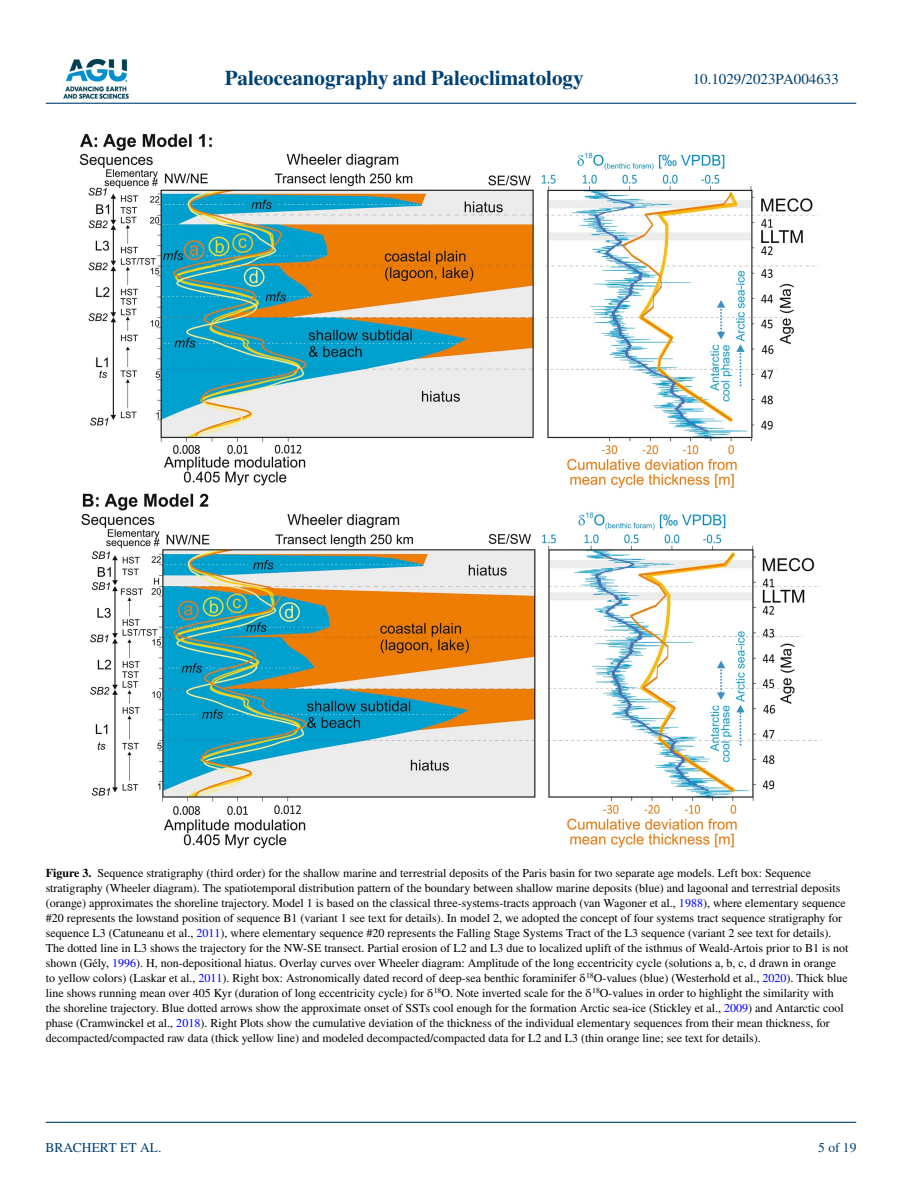
<style>
.page{position:relative;width:902px;height:1183px;background:#fff}
.page>*{position:absolute;margin:0;border:0;box-sizing:border-box;transform-origin:0 0}
.t1{font:700 21px "STIX";color:#004174}
.t2{font:15px "STIX";color:#004174}
.t3{font:13.5px "STIX";color:#004174}
.t4{font:12px/15px "STIX";color:#000}
.s1{font-weight:700}
.s2{color:#00f}
</style>
<div class="page">
<img style="left:63px;top:60px;width:65px;height:39px">
<hr style="left:46px;top:103px;width:810px;height:1px;background:#004174">
<hr style="left:46px;top:1121px;width:810px;height:1px;background:#004174">
<img style="left:79px;top:134px;width:742px;height:714px">
<h1 class="t1" style="left:225px;top:66px;width:360px">Paleoceanography and Paleoclimatology</h1>
<p class="t2" style="left:692px;top:69px;width:148px">10.1029/2023PA004633</p>
<p class="t4" style="left:46px;top:866px;width:804px"><span class="s1">Figure 3.</span> Sequence stratigraphy (third order) for the shallow marine and terrestrial deposits of the Paris basin for two separate age models. Left box: Sequence stratigraphy (Wheeler diagram). The spatiotemporal distribution pattern of the boundary between shallow marine deposits (blue) and lagoonal and terrestrial deposits (orange) approximates the shoreline trajectory. Model 1 is based on the classical three-systems-tracts approach (van Wagoner et al., <span class="s2">1988</span>), where elementary sequence #20 represents the lowstand position of sequence B1 (variant 1 see text for details). In model 2, we adopted the concept of four systems tract sequence stratigraphy for sequence L3 (Catuneanu et al., <span class="s2">2011</span>), where elementary sequence #20 represents the Falling Stage Systems Tract of the L3 sequence (variant 2 see text for details).<br>The dotted line in L3 shows the trajectory for the NW-SE transect. Partial erosion of L2 and L3 due to localized uplift of the isthmus of Weald-Artois prior to B1 is not shown (Gély, <span class="s2">1996</span>). H, non-depositional hiatus. Overlay curves over Wheeler diagram: Amplitude of the long eccentricity cycle (solutions a, b, c, d drawn in orange to yellow colors) (Laskar et al., <span class="s2">2011</span>). Right box: Astronomically dated record of deep-sea benthic foraminifer δ<sup>18</sup>O-values (blue) (Westerhold et al., <span class="s2">2020</span>). Thick blue line shows running mean over 405 Kyr (duration of long eccentricity cycle) for δ<sup>18</sup>O. Note inverted scale for the δ<sup>18</sup>O-values in order to highlight the similarity with the shoreline trajectory. Blue dotted arrows show the approximate onset of SSTs cool enough for the formation Arctic sea-ice (Stickley et al., <span class="s2">2009</span>) and Antarctic cool phase (Cramwinckel et al., <span class="s2">2018</span>). Right Plots show the cumulative deviation of the thickness of the individual elementary sequences from their mean thickness, for decompacted/compacted raw data (thick yellow line) and modeled decompacted/compacted data for L2 and L3 (thin orange line; see text for details).</p>
<p class="t3" style="left:45px;top:1138px;width:117px">BRACHERT ET AL.</p>
<p class="t3" style="left:818px;top:1138px;width:40px">5 of 19</p>
</div>
